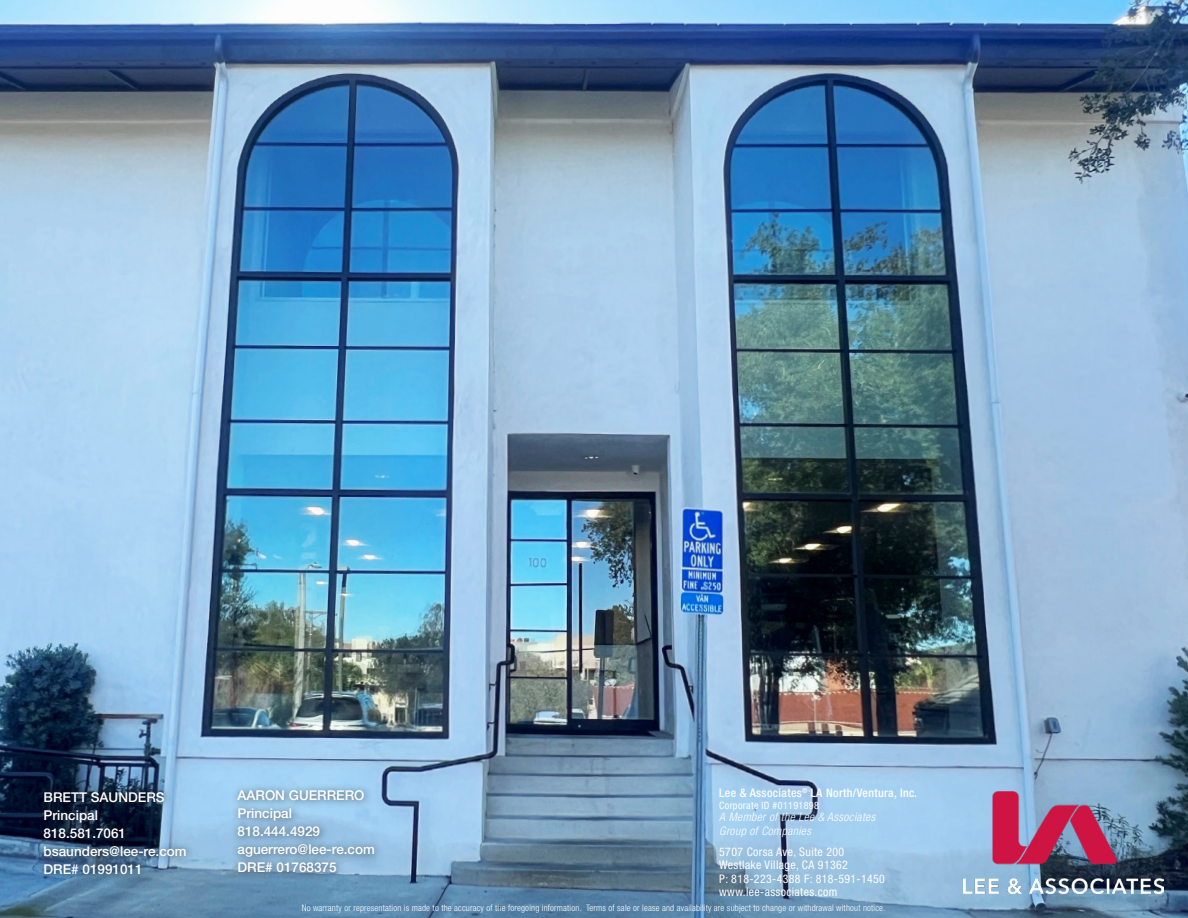
<style>
.page{position:relative;width:1188px;height:918px;background:#fff}
.page>*{position:absolute;margin:0;border:0;box-sizing:border-box;transform-origin:0 0}
.t1{font:500 13.5px/18px "Helvetica Neue LT Std";color:#fff}
.t2{font:condensed 11.85px/13.5px "Helvetica Neue LT Std";letter-spacing:.03em;color:#fff}
.t3{font:italic 300 condensed 11.85px/14.2px "Helvetica Neue LT Std";letter-spacing:.03em;color:#fff}
.t4{font:500 condensed 11.85px "Helvetica Neue LT Std";letter-spacing:.03em;color:#fff}
.t5{font:condensed 10.2px "Helvetica Neue LT Std";letter-spacing:.03em;color:#fff}
.t6{font:300 condensed 9px "Helvetica Neue LT Std";letter-spacing:.02em;color:#fff}
</style>
<div class="page">
<img style="left:0;top:0;width:1188px;height:918px">
<img style="left:963px;top:792px;width:201px;height:102px">
<div style="left:37px;top:785px;width:157px;height:98px;background:#231f20;opacity:.75"></div>
<div style="left:231px;top:783px;width:152px;height:98px;background:#231f20;opacity:.75"></div>
<p class="t1" style="left:44px;top:788px;width:123px">BRETT SAUNDERS</p>
<p class="t1" style="left:44px;top:806px;width:56px">Principal</p>
<p class="t1" style="left:44px;top:824px;width:84px">818.581.7061</p>
<p class="t1" style="left:44px;top:842px;width:145px">bsaunders@lee-re.com</p>
<p class="t1" style="left:44px;top:860px;width:101px">DRE# 01991011</p>
<p class="t1" style="left:238px;top:786px;width:139px">AARON GUERRERO<br>Principal<br>818.444.4929 aguerrero@lee-re.com<br>DRE# 01768375</p>
<p class="t4" style="left:719px;top:786px;width:199px">Lee &amp; Associates<sup>®-</sup>LA North/Ventura, Inc.</p>
<p class="t5" style="left:719px;top:799px;width:101px">Corporate ID #01191898</p>
<p class="t3" style="left:719px;top:810px;width:158px">A Member of the Lee &amp; Associates<br>Group of Companies</p>
<p class="t2" style="left:719px;top:845px;width:167px">5707 Corsa Ave, Suite 200<br>Westlake Village, CA 91362<br>P: 818-223-4388 F: 818-591-1450 www.lee-associates.com</p>
<p class="t6" style="left:302px;top:903px;width:585px">No warranty or representation is made to the accuracy of the foregoing information. Terms of sale or lease and availability are subject to change or withdrawal without notice.</p>
</div>
